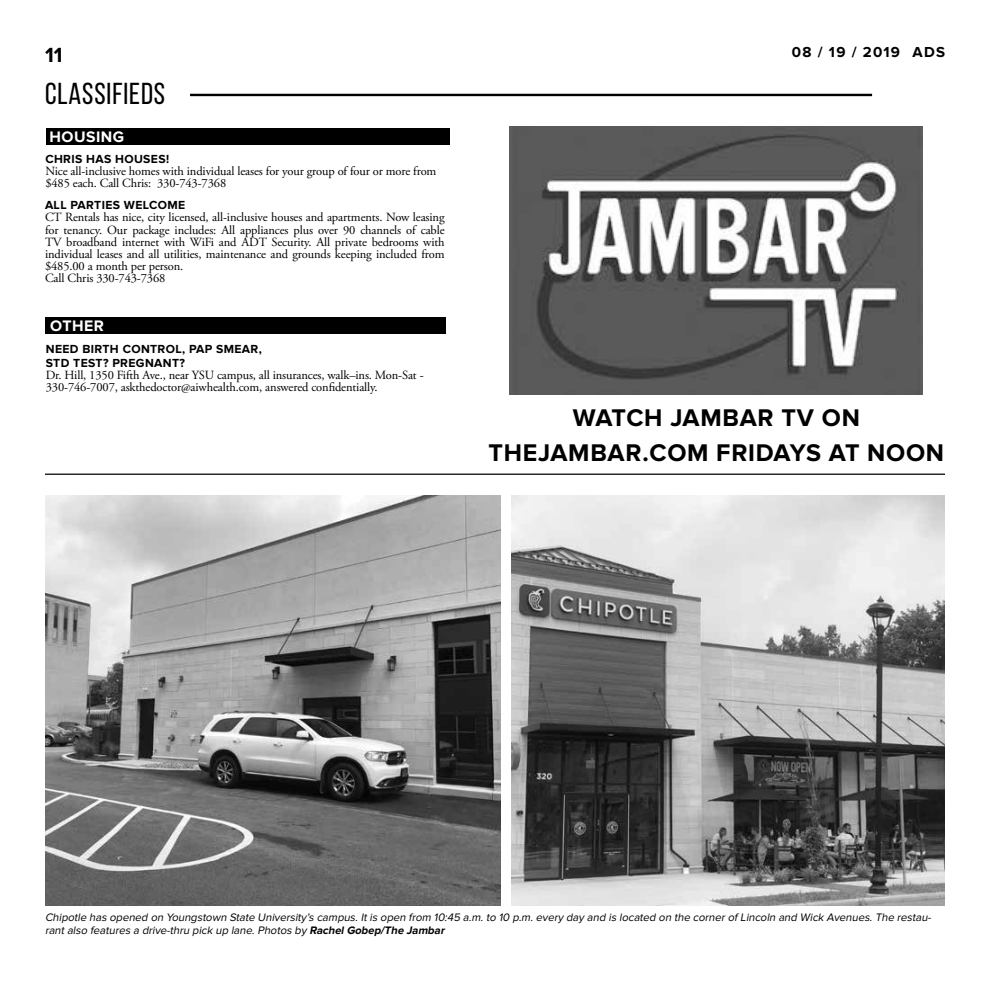
<style>
.page{position:relative;width:990px;height:990px;background:#fff}
.page>*{position:absolute;margin:0;border:0;box-sizing:border-box;transform-origin:0 0}
.t1{font:30.38px "Bebas Neue";letter-spacing:.03em;color:#000101}
.t2{font:700 25px/35px "Proxima Nova";letter-spacing:.03em;color:#000101;text-align:center}
.t3{font:700 21.25px "Proxima Nova";color:#000101}
.t4{font:700 15.75px "Proxima Nova";letter-spacing:.03em;color:#fff}
.t5{font:700 15px "Proxima Nova";letter-spacing:.08em;color:#000101}
.t6{font:12.5px/12.1px "Adobe Garamond Pro";letter-spacing:-.01em;color:#000}
.t7{font:700 12.12px/13.4px "Proxima Nova";letter-spacing:.03em;color:#000}
.t8{font:italic 11.25px/13.5px "Proxima Nova";color:#000}
.s1{font-weight:700}
</style>
<div class="page">
<div style="left:45px;top:317px;width:400px;height:17px;background:#000"></div>
<div style="left:46px;top:128px;width:404px;height:17px;background:#000"></div>
<hr style="left:190px;top:94px;width:682px;height:2px;background:#000">
<hr style="left:45px;top:474px;width:900px;height:1px;background:#000101">
<img style="left:510px;top:127px;width:413px;height:267px">
<img style="left:512px;top:495px;width:433px;height:411px">
<img style="left:45px;top:495px;width:455px;height:411px">
<h3 class="t3" style="left:45px;top:42px;width:19px">11</h3>
<p class="t5" style="left:792px;top:43px;width:155px">08 / 19 / 2019 ADS</p>
<h1 class="t1" style="left:45px;top:77px;width:122px">CLASSIFIEDS</h1>
<p class="t4" style="left:50px;top:128px;width:76px">HOUSING</p>
<p class="t7" style="left:45px;top:153px;width:125px">CHRIS HAS HOUSES!</p>
<p class="t6" style="left:45px;top:166px;width:393px">Nice all-inclusive homes with individual leases for your group of four or more from $485 each. Call Chris: 330-743-7368</p>
<p class="t7" style="left:45px;top:199px;width:142px">ALL PARTIES WELCOME</p>
<p class="t6" style="left:45px;top:212px;width:401px">CT Rentals has nice, city licensed, all-inclusive houses and apartments. Now leasing for tenancy. Our package includes: All appliances plus over 90 channels of cable TV broadband internet with WiFi and ADT Security. All private bedrooms with individual leases and all utilities, maintenance and grounds keeping included from $485.00 a month per person.<br>Call Chris 330-743-7368</p>
<p class="t4" style="left:50px;top:317px;width:55px">OTHER</p>
<p class="t7" style="left:46px;top:343px;width:218px">NEED BIRTH CONTROL, PAP SMEAR,<br>STD TEST? PREGNANT?</p>
<p class="t6" style="left:46px;top:369px;width:379px">Dr. Hill, 1350 Fifth Ave., near YSU campus, all insurances, walk–ins. Mon-Sat -<br>330-746-7007, askthedoctor@aiwhealth.com, answered confidentially.</p>
<h2 class="t2" style="left:489px;top:401px;width:457px">WATCH JAMBAR TV ON<br>THEJAMBAR.COM FRIDAYS AT NOON</h2>
<p class="t8" style="left:45px;top:911px;width:890px">Chipotle has opened on Youngstown State University’s campus.Itis open from 10:45 a.m.to 10 p.m.every day and is located on the cornerof Lincoln and Wick Avenues.The restau&shy;rantalso features a drive-thru pick up lane.Photos by <span class="s1">RachelGobep/The Jambar</span></p>
</div>
